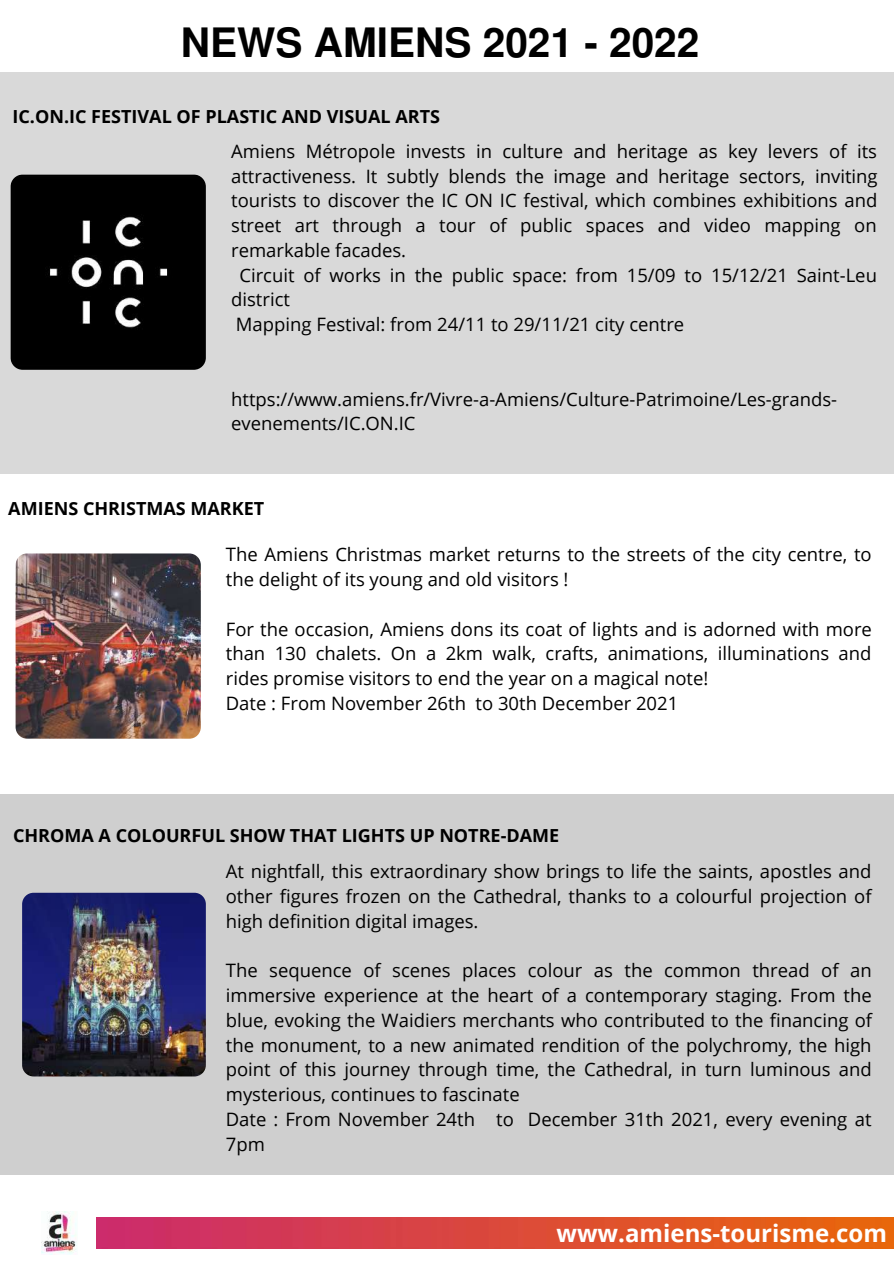
<style>
.page{position:relative;width:894px;height:1264px;background:#fff}
.page>*{position:absolute;margin:0;border:0;box-sizing:border-box;transform-origin:0 0}
.t1{font:700 40.5px "Free Sans";color:#000}
.t2{font:700 24px "Open Sans";color:#fff}
.t3{font:18.45px/24.8px "Open Sans";color:#000}
.t4{font:700 18px "Open Sans";color:#000}
</style>
<div class="page">
<div style="left:0;top:72px;width:893px;height:401px;background:#d9d9d9"></div>
<div style="left:0;top:794px;width:893px;height:380px;background:#cfcfcf"></div>
<img style="left:16px;top:553px;width:185px;height:185px;border-radius:12px">
<img style="left:11px;top:174px;width:195px;height:196px;border-radius:12px">
<img style="left:22px;top:892px;width:184px;height:184px;border-radius:11px">
<img style="left:97px;top:1217px;width:796px;height:31px">
<img style="left:42px;top:1211px;width:35px;height:43px">
<h1 class="t1" style="left:181px;top:17px;width:520px">NEWS AMIENS 2021 - 2022</h1>
<p class="t4" style="left:12px;top:104px;width:429px">IC.ON.IC FESTIVAL OF PLASTIC AND VISUAL ARTS</p>
<p class="t3" style="left:231px;top:138px;width:647px">Amiens Métropole invests in culture and heritage as key levers of its</p>
<p class="t3" style="left:231px;top:163px;width:647px">attractiveness. It subtly blends the image and heritage sectors, inviting</p>
<p class="t3" style="left:231px;top:188px;width:647px">tourists to discover the IC ON IC festival, which combines exhibitions and</p>
<p class="t3" style="left:231px;top:212px;width:646px">street art through a tour of public spaces and video mapping on</p>
<p class="t3" style="left:231px;top:237px;width:176px">remarkable facades.</p>
<p class="t3" style="left:239px;top:262px;width:639px">Circuit of works in the public space: from 15/09 to 15/12/21 Saint-Leu</p>
<p class="t3" style="left:231px;top:287px;width:60px">district</p>
<p class="t3" style="left:236px;top:312px;width:449px">Mapping Festival: from 24/11 to 29/11/21 city centre</p>
<p class="t3" style="left:231px;top:386px;width:607px">https://www.amiens.fr/Vivre-a-Amiens/Culture-Patrimoine/Les-grands&shy;evenements/IC.ON.IC</p>
<p class="t4" style="left:8px;top:495px;width:257px">AMIENS CHRISTMAS MARKET</p>
<p class="t3" style="left:226px;top:541px;width:647px">The Amiens Christmas market returns to the streets of the city centre, to the delight of its young and old visitors !</p>
<p class="t3" style="left:226px;top:616px;width:647px">For the occasion, Amiens dons its coat of lights and is adorned with more than 130 chalets. On a 2km walk, crafts, animations, illuminations and rides promise visitors to end the year on a magical note!<br>Date : From November 26th to 30th December 2021</p>
<p class="t4" style="left:13px;top:823px;width:547px">CHROMA A COLOURFUL SHOW THAT LIGHTS UP NOTRE-DAME</p>
<p class="t3" style="left:226px;top:858px;width:647px;text-align:justify">At nightfall, this extraordinary show brings to life the saints, apostles and other figures frozen on the Cathedral, thanks to a colourful projection of high definition digital images.</p>
<p class="t3" style="left:226px;top:957px;width:647px">The sequence of scenes places colour as the common thread of an immersive experience at the heart of a contemporary staging. From the blue, evoking the Waidiers merchants who contributed to the financing of the monument, to a new animated rendition of the polychromy, the high point of this journey through time, the Cathedral, in turn luminous and mysterious, continues to fascinate<br>Date : From November 24th to December 31th 2021, every evening at 7pm</p>
<h2 class="t2" style="left:556px;top:1216px;width:332px">www.amiens-tourisme.com</h2>
</div>
